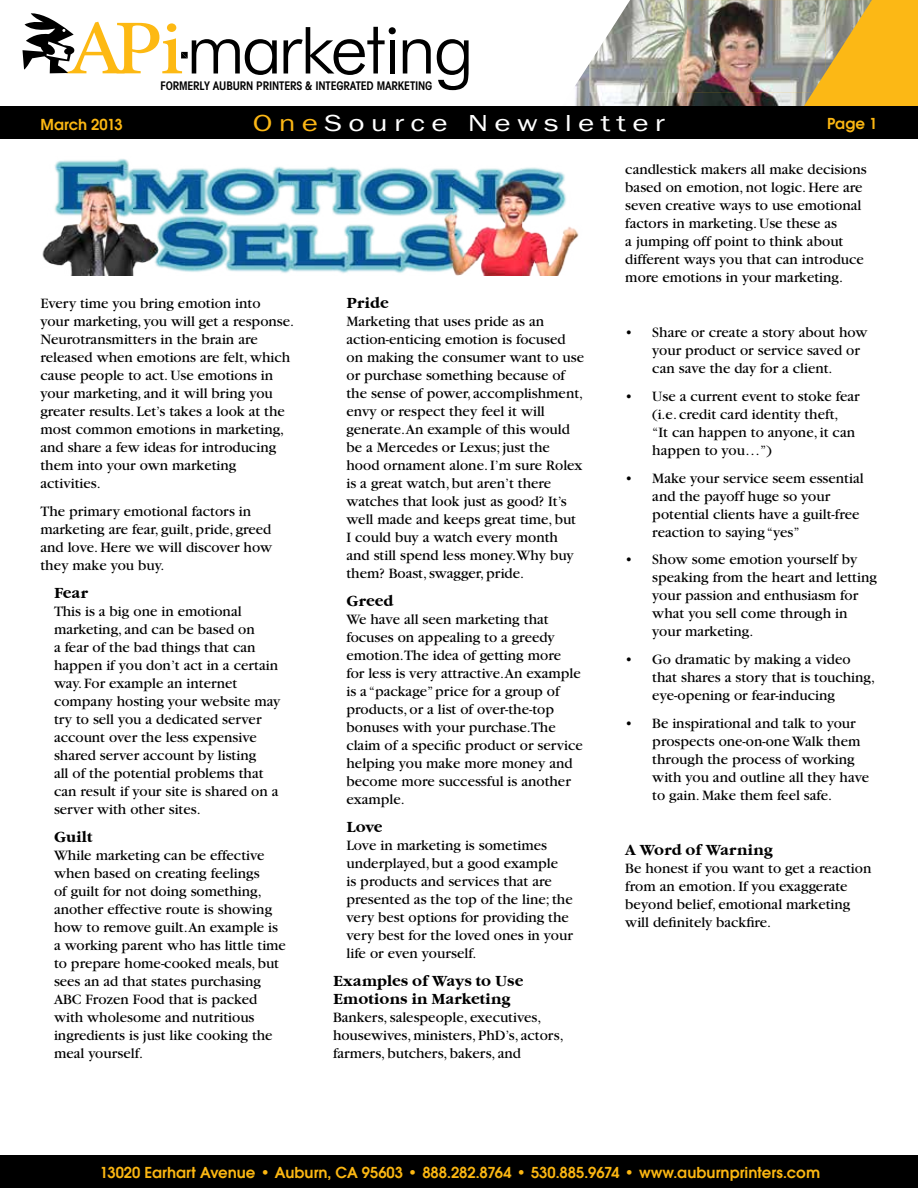
<style>
.page{position:relative;width:918px;height:1188px;background:#fff}
.page>*{position:absolute;margin:0;border:0;box-sizing:border-box;transform-origin:0 0}
.t1{font:24px "Franklin Gothic";letter-spacing:.2em;color:#fff;scale:1.3 1}
.t2{font:600 16.5px "Avant Gar Got Itc TEE";color:#fcb712}
.t3{font:15px/18px "Garamond";color:#000}
.t4{font:700 15px/18px "Garamond Itc TEE";color:#000}
.t5{font:600 condensed 11.85px "Avant Garde";letter-spacing:-.015em;color:#000}
.s1{color:#fcb715}
</style>
<div class="page">
<img style="left:42px;top:159px;width:537px;height:117px">
<div style="left:687px;top:0;width:231px;height:139px;background:#fcb815"></div>
<img style="left:589px;top:0;width:237px;height:93px">
<img style="left:541px;top:64px;width:48px;height:43px">
<img style="left:589px;top:93px;width:98px;height:14px">
<img style="left:826px;top:0;width:46px;height:72px">
<img style="left:687px;top:92px;width:126px;height:15px">
<div style="left:0;top:107px;width:918px;height:32px;background:#000"></div>
<svg style="left:284px;top:27px;width:112px;height:48px"></svg>
<div style="left:390px;top:40px;width:5px;height:33px;background:#000"></div>
<svg style="left:403px;top:39px;width:28px;height:34px"></svg>
<svg style="left:437px;top:39px;width:32px;height:51px"></svg>
<svg style="left:23px;top:13px;width:254px;height:62px"></svg>
<div style="left:0;top:1155px;width:918px;height:33px;background:#000"></div>
<p class="t5" style="left:161px;top:79px;width:273px">FORMERLY AUBURN PRINTERS &amp; INTEGRATED MARKETING</p>
<h1 class="t1" style="left:253px;top:108px;width:319px"><span class="s1">One</span>Source Newsletter</h1>
<p class="t2" style="left:40px;top:115px;width:84px">March 2013</p>
<p class="t2" style="left:827px;top:114px;width:52px">Page 1</p>
<p class="t3" style="left:40px;top:295px;width:255px">Every time you bring emotion into<br>your marketing, you will get a response.<br>Neurotransmitters in the brain are released when emotions are felt, which cause people to act. Use emotions in your marketing, and it will bring you greater results. Let’s takes a look at the most common emotions in marketing, and share a few ideas for introducing them into your own marketing activities.</p>
<p class="t3" style="left:40px;top:503px;width:233px">The primary emotional factors in marketing are fear, guilt, pride, greed and love. Here we will discover how they make you buy.</p>
<p class="t4" style="left:54px;top:584px;width:36px">Fear</p>
<p class="t3" style="left:54px;top:602px;width:228px">This is a big one in emotional marketing, and can be based on<br>a fear of the bad things that can happen if you don’t act in a certain way. For example an internet company hosting your website may try to sell you a dedicated server account over the less expensive shared server account by listing<br>all of the potential problems that can result if your site is shared on a server with other sites.</p>
<p class="t4" style="left:54px;top:828px;width:40px">Guilt</p>
<p class="t3" style="left:54px;top:846px;width:234px">While marketing can be effective when based on creating feelings<br>of guilt for not doing something, another effective route is showing how to remove guilt.An example is a working parent who has little time to prepare home-cooked meals, but sees an ad that states purchasing<br>ABC Frozen Food that is packed with wholesome and nutritious ingredients is just like cooking the meal yourself.</p>
<p class="t4" style="left:346px;top:295px;width:44px">Pride</p>
<p class="t3" style="left:346px;top:313px;width:239px">Marketing that uses pride as an action-enticing emotion is focused on making the consumer want to use or purchase something because of the sense of power, accomplishment, envy or respect they feel it will generate.An example of this would be a Mercedes or Lexus; just the hood ornament alone. I’m sure Rolex is a great watch, but aren’t there watches that look just as good? It’s well made and keeps great time, but I could buy a watch every month and still spend less money.Why buy them? Boast, swagger, pride.</p>
<p class="t4" style="left:346px;top:592px;width:49px">Greed</p>
<p class="t3" style="left:346px;top:611px;width:238px">We have all seen marketing that focuses on appealing to a greedy emotion.The idea of getting more<br>for less is very attractive.An example is a “package” price for a group of products, or a list of over-the-top bonuses with your purchase.The claim of a specific product or service helping you make more money and become more successful is another example.</p>
<p class="t4" style="left:346px;top:818px;width:38px">Love</p>
<p class="t3" style="left:346px;top:836px;width:228px">Love in marketing is sometimes underplayed, but a good example<br>is products and services that are presented as the top of the line; the very best options for providing the very best for the loved ones in your life or even yourself.</p>
<p class="t4" style="left:333px;top:972px;width:192px">Examples of Ways to Use<br>Emotions in Marketing</p>
<p class="t3" style="left:333px;top:1008px;width:232px">Bankers, salespeople, executives, housewives, ministers, PhD’s, actors, farmers, butchers, bakers, and</p>
<p class="t3" style="left:625px;top:160px;width:243px">candlestick makers all make decisions based on emotion, not logic. Here are seven creative ways to use emotional factors in marketing. Use these as<br>a jumping off point to think about different ways you that can introduce more emotions in your marketing.</p>
<p class="t3" style="left:652px;top:324px;width:217px;text-indent:-27px">• Share or create a story about how your product or service saved or can save the day for a client.</p>
<p class="t3" style="left:652px;top:387px;width:209px;text-indent:-27px">• Use a current event to stoke fear (i.e. credit card identity theft,<br>“It can happen to anyone, it can happen to you…”)</p>
<p class="t3" style="left:652px;top:469px;width:213px;text-indent:-27px">• Make your service seem essential and the payoff huge so your potential clients have a guilt-free reaction to saying “yes”</p>
<p class="t3" style="left:652px;top:551px;width:226px;text-indent:-27px">• Show some emotion yourself by speaking from the heart and letting your passion and enthusiasm for what you sell come through in your marketing.</p>
<p class="t3" style="left:652px;top:651px;width:224px;text-indent:-27px">• Go dramatic by making a video that shares a story that is touching, eye-opening or fear-inducing</p>
<p class="t3" style="left:652px;top:714px;width:218px;text-indent:-27px">• Be inspirational and talk to your prospects one-on-one Walk them through the process of working with you and outline all they have to gain. Make them feel safe.</p>
<p class="t4" style="left:625px;top:841px;width:149px">A Word of Warning</p>
<p class="t3" style="left:625px;top:860px;width:248px">Be honest if you want to get a reaction from an emotion. If you exaggerate beyond belief, emotional marketing will definitely backfire.</p>
<p class="t2" style="left:100px;top:1163px;width:722px">13020 Earhart Avenue • Auburn, CA 95603 • 888.282.8764 • 530.885.9674 • www.auburnprinters.com</p>
</div>
